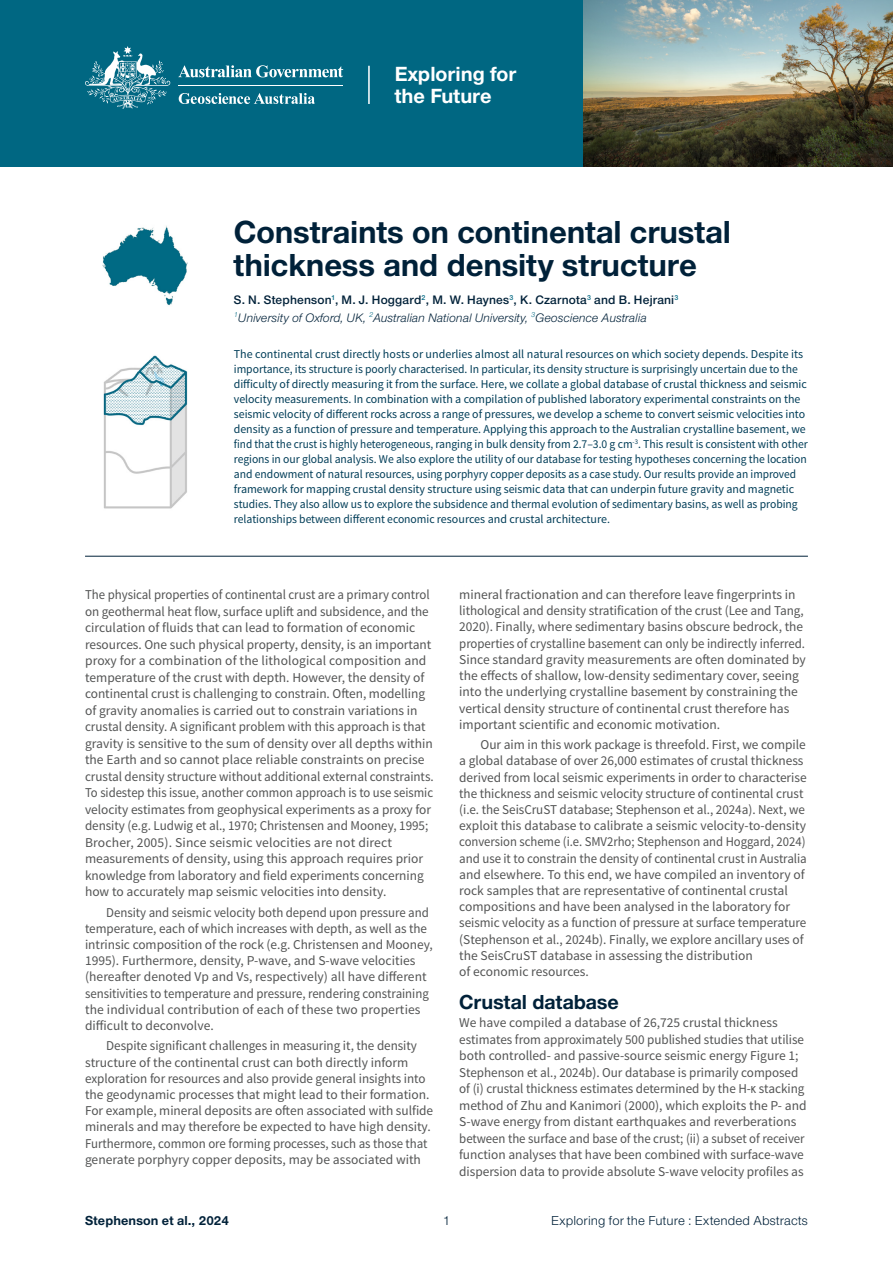
<style>
.page{position:relative;width:893px;height:1263px;background:#fff}
.page>*{position:absolute;margin:0;border:0;box-sizing:border-box;transform-origin:0 0}
.t1{font:700 33px/33px "Nimbus San Nov";color:#002139}
.t2{font:700 21.3px/21.3px "Nimbus San Nov";color:#fff}
.t3{font:700 21px "Nimbus San Nov";letter-spacing:.005em;color:#002139}
.t4{font:13.5px/16.2px "Source Sans Pro";letter-spacing:-.005em;color:#535454}
.t5{font:13.5px/16.5px "Source Sans Pro";letter-spacing:-.005em;color:#535454;scale:.95 1}
.t6{font:13.5px "Nimbus San Nov";letter-spacing:.01em;color:#002139}
.t7{font:700 13.5px "Nimbus San Nov";letter-spacing:.01em;color:#002139}
.t8{font:italic 12.75px "Nimbus San Nov";color:#002139}
.t9{font:12.75px "Nimbus San Nov Sem Bol";letter-spacing:.01em;color:#002139}
.t10{font:12px/15px "Source Sans Pro";letter-spacing:-.005em;color:#003d58}
.s1{font-family:"Arial Narrow"}
</style>
<div class="page">
<hr style="left:85px;top:556px;width:723px;height:1px;background:#002139">
<div style="left:0;top:0;width:893px;height:167px;background:#006782"></div>
<img style="left:584px;top:0;width:309px;height:167px">
<img style="left:103px;top:355px;width:85px;height:154px">
<img style="left:103px;top:225px;width:84px;height:81px">
<svg style="left:178px;top:65px;width:165px;height:12px"></svg>
<svg style="left:85px;top:46px;width:85px;height:63px"></svg>
<hr style="left:178px;top:85px;width:165px;height:1px;background:#fff">
<svg style="left:179px;top:93px;width:136px;height:11px"></svg>
<hr style="left:368px;top:66px;width:2px;height:38px;background:#fff">
<h2 class="t2" style="left:395px;top:63px;width:123px">Exploring for the Future</h2>
<h1 class="t1" style="left:234px;top:216px;width:499px">Constraints on continental crustal thickness and density structure</h1>
<p class="t9" style="left:234px;top:293px;width:446px">S. N. Stephenson<sup>1</sup>, M. J. Hoggard<sup>2</sup>, M. W. Haynes<sup>3</sup>, K. Czarnota<sup>3</sup> and B. Hejrani<sup>3</sup></p>
<p class="t8" style="left:234px;top:310px;width:414px"><sup>1</sup>University of Oxford, UK, <sup>2</sup>Australian National University, <sup>3</sup>Geoscience Australia</p>
<p class="t10" style="left:234px;top:347px;width:575px">The continental crust directly hosts or underlies almost all natural resources on which society depends. Despite its importance, its structure is poorly characterised. In particular, its density structure is surprisingly uncertain due to the difficulty of directly measuring it from the surface. Here, we collate a global database of crustal thickness and seismic velocity measurements. In combination with a compilation of published laboratory experimental constraints on the seismic velocity of different rocks across a range of pressures, we develop a scheme to convert seismic velocities into density as a function of pressure and temperature. Applying this approach to the Australian crystalline basement, we find that the crust is highly heterogeneous, ranging in bulk density from 2.7–3.0 g cm<sup>-3</sup>. This result is consistent with other regions in our global analysis. We also explore the utility of our database for testing hypotheses concerning the location and endowment of natural resources, using porphyry copper deposits as a case study. Our results provide an improved framework for mapping crustal density structure using seismic data that can underpin future gravity and magnetic studies. They also allow us to explore the subsidence and thermal evolution of sedimentary basins, as well as probing relationships between different economic resources and crustal architecture.</p>
<p class="t5" style="left:85px;top:587px;width:369px">The physical properties of continental crust are a primary control on geothermal heat flow, surface uplift and subsidence, and the circulation of fluids that can lead to formation of economic resources. One such physical property, density, is an important proxy for a combination of the lithological composition and temperature of the crust with depth. However, the density of continental crust is challenging to constrain. Often, modelling of gravity anomalies is carried out to constrain variations in crustal density. A significant problem with this approach is that gravity is sensitive to the sum of density over all depths within the Earth and so cannot place reliable constraints on precise crustal density structure without additional external constraints.<br>To sidestep this issue, another common approach is to use seismic velocity estimates from geophysical experiments as a proxy for density (e.g. Ludwig et al., 1970; Christensen and Mooney, 1995; Brocher, 2005). Since seismic velocities are not direct measurements of density, using this approach requires prior knowledge from laboratory and field experiments concerning how to accurately map seismic velocities into density.</p>
<p class="t5" style="left:85px;top:904px;width:368px;text-indent:21px">Density and seismic velocity both depend upon pressure and temperature, each of which increases with depth, as well as the intrinsic composition of the rock (e.g. Christensen and Mooney, 1995). Furthermore, density, P-wave, and S-wave velocities (hereafter denoted Vp and Vs, respectively) all have different sensitivities to temperature and pressure, rendering constraining the individual contribution of each of these two properties difficult to deconvolve.</p>
<p class="t4" style="left:85px;top:1038px;width:350px;text-indent:21px">Despite significant challenges in measuring it, the density structure of the continental crust can both directly inform exploration for resources and also provide general insights into the geodynamic processes that might lead to their formation.<br>For example, mineral deposits are often associated with sulfide minerals and may therefore be expected to have high density.<br>Furthermore, common ore forming processes, such as those that generate porphyry copper deposits, may be associated with</p>
<p class="t4" style="left:459px;top:587px;width:348px">mineral fractionation and can therefore leave fingerprints in lithological and density stratification of the crust (Lee and Tang, 2020). Finally, where sedimentary basins obscure bedrock, the properties of crystalline basement can only be indirectly inferred.<br>Since standard gravity measurements are often dominated by the effects of shallow, low-density sedimentary cover, seeing into the underlying crystalline basement by constraining the vertical density structure of continental crust therefore has important scientific and economic motivation.</p>
<p class="t4" style="left:459px;top:737px;width:349px;text-indent:21px">Our aim in this work package is threefold. First, we compile a global database of over 26,000 estimates of crustal thickness derived from local seismic experiments in order to characterise the thickness and seismic velocity structure of continental crust (i.e. the SeisCruST database; Stephenson et al., 2024a). Next, we exploit this database to calibrate a seismic velocity-to-density conversion scheme (i.e. SMV2rho; Stephenson and Hoggard, 2024) and use it to constrain the density of continental crust in Australia and elsewhere. To this end, we have compiled an inventory of rock samples that are representative of continental crustal compositions and have been analysed in the laboratory for seismic velocity as a function of pressure at surface temperature (Stephenson et al., 2024b). Finally, we explore ancillary uses of the SeisCruST database in assessing the distribution<br>of economic resources.</p>
<h3 class="t3" style="left:459px;top:989px;width:161px">Crustal database</h3>
<p class="t4" style="left:459px;top:1015px;width:349px">We have compiled a database of 26,725 crustal thickness estimates from approximately 500 published studies that utilise both controlled- and passive-source seismic energy Figure 1; Stephenson et al., 2024b). Our database is primarily composed of (i) crustal thickness estimates determined by the H-<span class="s1">κ</span> stacking method of Zhu and Kanimori (2000), which exploits the P- and S-wave energy from distant earthquakes and reverberations between the surface and base of the crust; (ii) a subset of receiver function analyses that have been combined with surface-wave dispersion data to provide absolute S-wave velocity profiles as</p>
<p class="t7" style="left:85px;top:1212px;width:145px">Stephenson et al., 2024</p>
<p class="t6" style="left:443px;top:1213px;width:9px">1</p>
<p class="t6" style="left:551px;top:1213px;width:258px">Exploring for the Future : Extended Abstracts</p>
</div>
